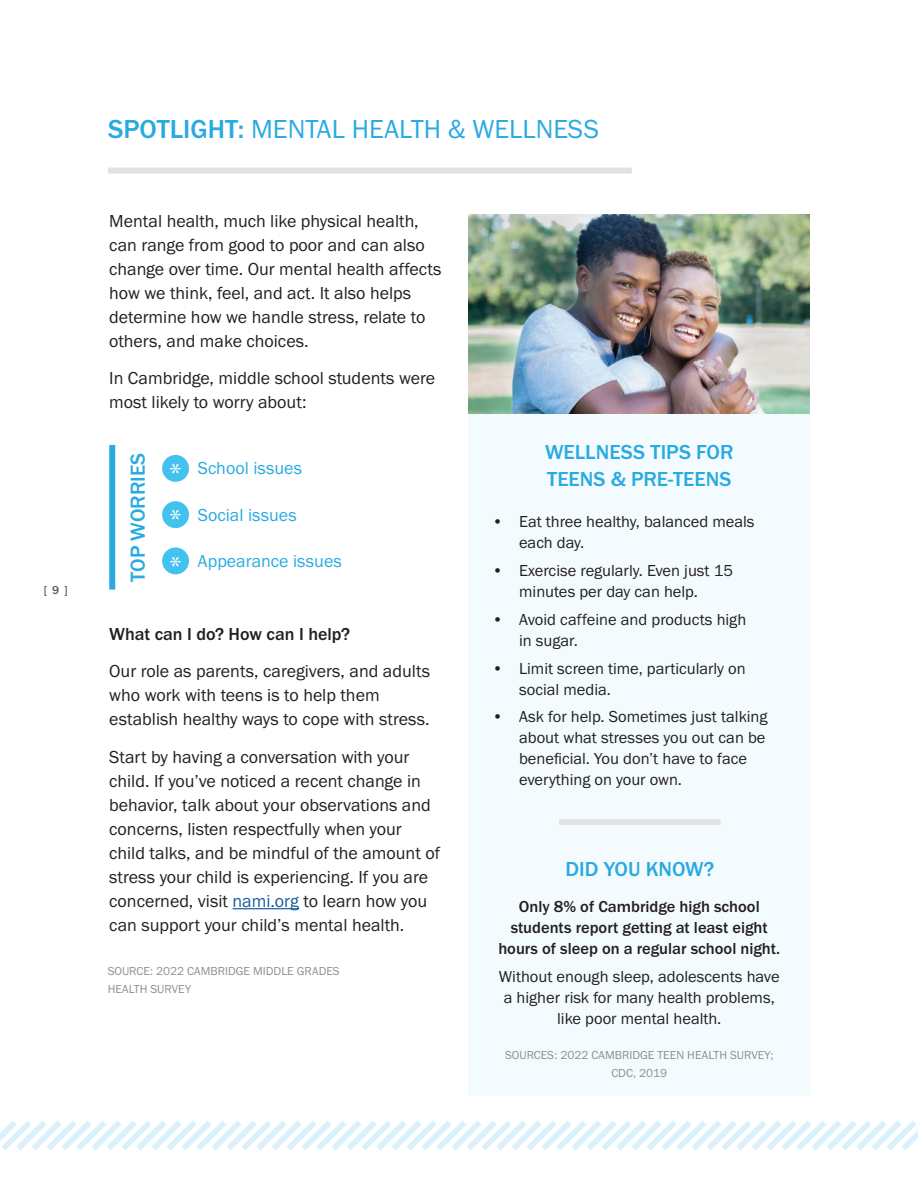
<style>
.page{position:relative;width:918px;height:1188px;background:#fff}
.page>*{position:absolute;margin:0;border:0;box-sizing:border-box;transform-origin:0 0}
.t1{font:27px "Franklin Gothic URW Boo";color:#29aae1}
.t2{font:27px "Georgia";color:#fff}
.t3{font:500 21px/27px "Franklin Gothic URW";color:#29aae1}
.t4{font:18px/24px "Franklin Gothic URW Boo";color:#231f20}
.t5{font:18px "Franklin Gothic URW Boo";color:#29aae1}
.t6{font:500 18px "Franklin Gothic URW";color:#231f20}
.t7{font:16.5px/21px "Franklin Gothic URW Boo";color:#231f20}
.t8{font:500 16.5px/21px "Franklin Gothic URW";color:#231f20;text-align:center}
.t9{font:12px/18px "Franklin Gothic URW Boo";color:#8d8f92}
.t10{font:500 12px "Franklin Gothic URW";color:#57585a}
.s1{font-family:"Franklin Gothic URW";font-weight:500}
.s2{color:#175d9e}
</style>
<div class="page">
<hr style="left:233px;top:908px;width:66px;height:1px;background:#175d9e">
<div style="left:469px;top:413px;width:341px;height:683px;background:#f4fbfe"></div>
<div style="left:108px;top:168px;width:524px;height:6px;background:#e1e2e4"></div>
<img style="left:469px;top:215px;width:341px;height:198px">
<svg style="left:0;top:1121px;width:918px;height:29px"></svg>
<div style="left:109px;top:445px;width:6px;height:145px;background:#29aae1"></div>
<div style="left:162px;top:455px;width:27px;height:27px;background:#43c2f0;border-radius:50%"></div>
<div style="left:162px;top:547px;width:27px;height:27px;background:#43c2f0;border-radius:50%"></div>
<div style="left:162px;top:501px;width:27px;height:27px;background:#43c2f0;border-radius:50%"></div>
<div style="left:559px;top:819px;width:162px;height:6px;background:#e1e2e4"></div>
<p class="t10" style="left:44px;top:582px;width:25px">[ 9 ]</p>
<h1 class="t1" style="left:108px;top:112px;width:493px"><span class="s1">SPOTLIGHT:</span> MENTAL HEALTH &amp; WELLNESS</h1>
<p class="t4" style="left:109px;top:208px;width:334px">Mental health, much like physical health, can range from good to poor and can also change over time. Our mental health affects how we think, feel, and act. It also helps determine how we handle stress, relate to others, and make choices.</p>
<p class="t4" style="left:109px;top:366px;width:327px">In Cambridge, middle school students were most likely to worry about:</p>
<p class="t3" style="left:124px;top:582px;width:130px;rotate:-90deg">TOP WORRIES</p>
<p class="t5" style="left:198px;top:457px;width:106px">School issues</p>
<h1 class="t2" style="left:169px;top:454px;width:14px">*</h1>
<p class="t5" style="left:198px;top:504px;width:100px">Social issues</p>
<p class="t5" style="left:198px;top:550px;width:146px">Appearance issues</p>
<h1 class="t2" style="left:169px;top:500px;width:14px">*</h1>
<h1 class="t2" style="left:169px;top:547px;width:14px">*</h1>
<p class="t6" style="left:109px;top:623px;width:243px">What can I do? How can I help?</p>
<p class="t4" style="left:109px;top:659px;width:322px">Our role as parents, caregivers, and adults who work with teens is to help them establish healthy ways to cope with stress.</p>
<p class="t4" style="left:109px;top:745px;width:332px">Start by having a conversation with your child. If you’ve noticed a recent change in behavior, talk about your observations and concerns, listen respectfully when your child talks, and be mindful of the amount of stress your child is experiencing. If you are concerned, visit <span class="s2">nami.org</span> to learn how you can support your child’s mental health.</p>
<p class="t9" style="left:108px;top:961px;width:234px">SOURCE: 2022 CAMBRIDGE MIDDLE GRADES<br>HEALTH SURVEY</p>
<p class="t3" style="left:545px;top:438px;width:190px">WELLNESS TIPS FOR<br>TEENS &amp; PRE-TEENS</p>
<p class="t7" style="left:519px;top:511px;width:237px;text-indent:-27px">• Eat three healthy, balanced meals each day.</p>
<p class="t7" style="left:492px;top:560px;width:243px;text-align:center">• Exercise regularly. Even just 15 minutes per day can help.</p>
<p class="t7" style="left:519px;top:608px;width:229px;text-indent:-27px">• Avoid caffeine and products high in sugar.</p>
<p class="t7" style="left:519px;top:657px;width:228px;text-indent:-27px">• Limit screen time, particularly on social media.</p>
<p class="t7" style="left:519px;top:706px;width:250px;text-indent:-27px">• Ask for help. Sometimes just talking about what stresses you out can be beneficial. You don’t have to face everything on your own.</p>
<p class="t3" style="left:565px;top:855px;width:150px">DID YOU KNOW?</p>
<p class="t8" style="left:498px;top:896px;width:283px">Only 8% of Cambridge high school students report getting at least eight hours of sleep on a regular school night.</p>
<p class="t7" style="left:499px;top:966px;width:282px;text-align:center">Without enough sleep, adolescents have a higher risk for many health problems, like poor mental health.</p>
<p class="t9" style="left:505px;top:1046px;width:270px;text-align:center">SOURCES: 2022 CAMBRIDGE TEEN HEALTH SURVEY;<br>CDC, 2019</p>
</div>
